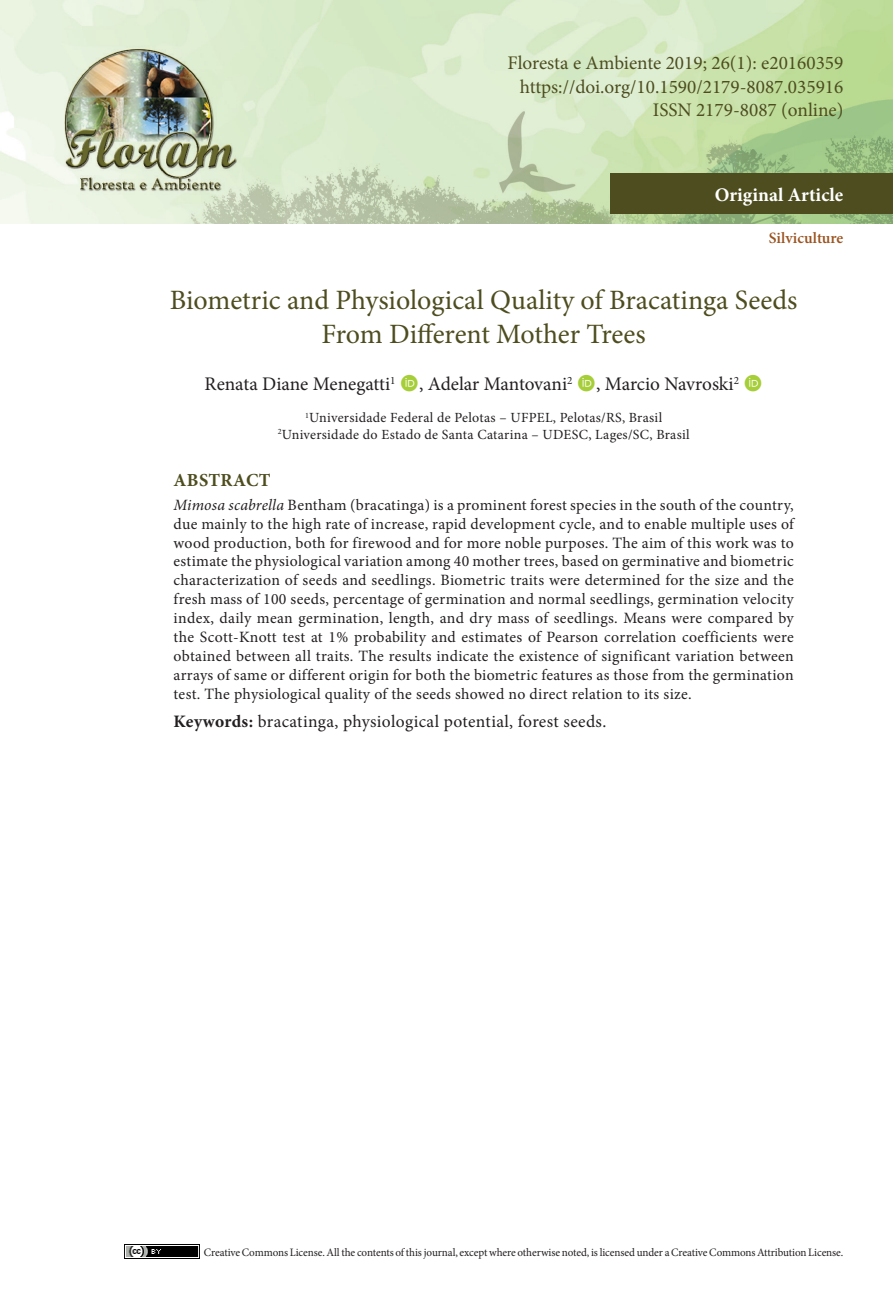
<style>
.page{position:relative;width:893px;height:1315px;background:#fff}
.page>*{position:absolute;margin:0;border:0;box-sizing:border-box;transform-origin:0 0}
.ArticleTitle{font:28px/33.6px "Minion Pro";color:#4d4d1f;text-align:center}
.t1{font:19.25px/23.1px "Minion Pro";color:#4d4d1f;text-align:right}
.Authors{font:19.25px "Minion Pro";letter-spacing:-.005em;color:#231f20}
.t2{font:700 19.25px "Minion Pro";color:#fff}
.AbstractTitle{font:700 18.38px "Minion Pro";letter-spacing:.02em;color:#4d4d1f}
.Keywords{font:17.5px "Minion Pro";letter-spacing:.02em;color:#231f20}
.Abstract{font:15.75px/18.9px "Minion Pro";letter-spacing:.02em;color:#231f20;text-align:justify}
.t3{font:600 15.75px "Minion Pro";color:#9a5320}
.Affiliations{font:14px "Minion Pro";letter-spacing:.02em;color:#231f20}
.t4{font:11.38px "Minion Pro";letter-spacing:-.01em;color:#231f20}
.s1{font-style:italic}
.s2{font-weight:700}
</style>
<div class="page">
<img style="left:0;top:0;width:893px;height:223px">
<div style="left:610px;top:174px;width:283px;height:40px;background:#4d4d1f"></div>
<img style="left:124px;top:1244px;width:75px;height:15px">
<p class="t1" style="left:507px;top:52px;width:337px">Floresta e Ambiente 2019; 26(1): e20160359 https://doi.org/10.1590/2179-8087.035916<br>ISSN 2179-8087 (online)</p>
<p class="t2" style="left:715px;top:181px;width:130px">Original Article</p>
<p class="t3" style="left:769px;top:227px;width:76px">Silviculture</p>
<p class="ArticleTitle" style="left:170px;top:283px;width:629px">Biometric and Physiological Quality of Bracatinga Seeds<br>From Different Mother Trees</p>
<p class="Authors" style="left:205px;top:371px;width:536px">Renata Diane Menegatti<sup>1</sup> , Adelar Mantovani<sup>2</sup> , Marcio Navroski<sup>2</sup></p>
<p class="Affiliations" style="left:305px;top:408px;width:359px"><sup>1</sup>Universidade Federal de Pelotas – UFPEL, Pelotas/RS, Brasil</p>
<p class="Affiliations" style="left:278px;top:425px;width:414px"><sup>2</sup>Universidade do Estado de Santa Catarina – UDESC, Lages/SC, Brasil</p>
<p class="AbstractTitle" style="left:174px;top:467px;width:99px">ABSTRACT</p>
<p class="Abstract" style="left:174px;top:495px;width:622px"><span class="s1">Mimosa scabrella</span> Bentham (bracatinga) is a prominent forest species in the south of the country, due mainly to the high rate of increase, rapid development cycle, and to enable multiple uses of wood production, both for firewood and for more noble purposes. The aim of this work was to estimate the physiological variation among 40 mother trees, based on germinative and biometric characterization of seeds and seedlings. Biometric traits were determined for the size and the fresh mass of 100 seeds, percentage of germination and normal seedlings, germination velocity index, daily mean germination, length, and dry mass of seedlings. Means were compared by the Scott-Knott test at 1% probability and estimates of Pearson correlation coefficients were obtained between all traits. The results indicate the existence of significant variation between arrays of same or different origin for both the biometric features as those from the germination test. The physiological quality of the seeds showed no direct relation to its size.</p>
<p class="Keywords" style="left:174px;top:710px;width:434px"><span class="s2">Keywords:</span> bracatinga, physiological potential, forest seeds.</p>
<p class="t4" style="left:204px;top:1244px;width:641px">Creative Commons License. All the contents of this journal, except where otherwise noted, is licensed under a Creative Commons Attribution License.</p>
</div>
